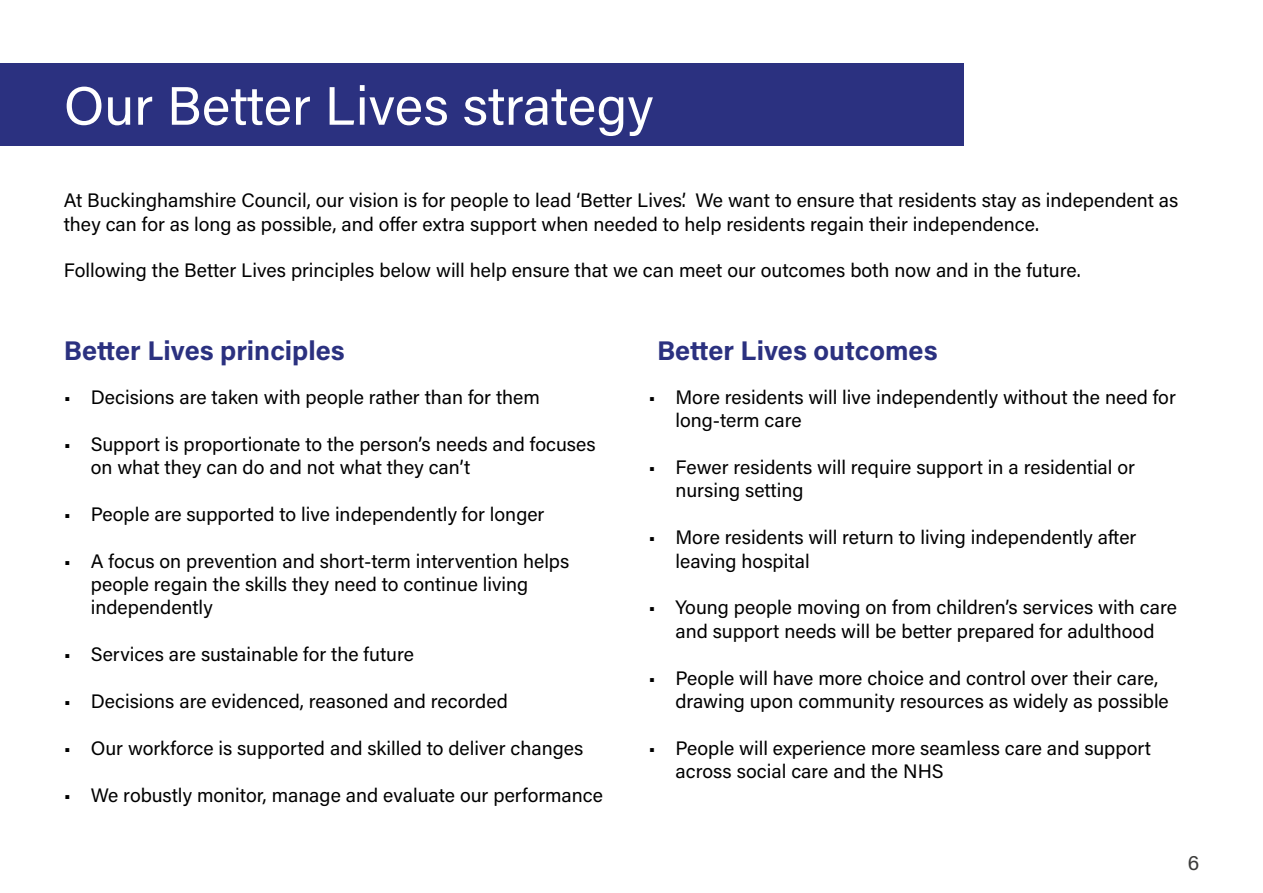
<style>
.page{position:relative;width:1263px;height:893px;background:#fff}
.page>*{position:absolute;margin:0;border:0;box-sizing:border-box;transform-origin:0 0}
.t1{font:54px "Acumin Pro";color:#fff}
.t2{font:700 27px "Acumin Pro";color:#2b3180}
.t3{font:21px "Acumin Pro";color:#3c3c3b}
.t4{font:19.5px/23.4px "Acumin Pro";color:#000}
</style>
<div class="page">
<div style="left:0;top:64px;width:964px;height:82px;background:#2b3180"></div>
<p class="t1" style="left:64px;top:68px;width:591px">Our Better Lives strategy</p>
<p class="t4" style="left:64px;top:188px;width:1116px">At Buckinghamshire Council, our vision is for people to lead ‘Better Lives’. We want to ensure that residents stay as independent as they can for as long as possible, and ofer extra support when needed to help residents regain their independence.</p>
<p class="t4" style="left:64px;top:258px;width:1018px">Following the Better Lives principles below will help ensure that we can meet our outcomes both now and in the future.</p>
<h2 class="t2" style="left:64px;top:331px;width:282px">Better Lives principles</h2>
<p class="t4" style="left:64px;top:384px;width:478px">• Decisions are taken with people rather than for them</p>
<p class="t4" style="left:91px;top:431px;width:506px;text-indent:-27px">• Support is proportionate to the person’s needs and focuses on what they can do and not what they can’t</p>
<p class="t4" style="left:64px;top:501px;width:482px">• People are supported to live independently for longer</p>
<p class="t4" style="left:91px;top:548px;width:480px;text-indent:-27px">• A focus on prevention and short-term intervention helps people regain the skills they need to continue living independently</p>
<p class="t4" style="left:64px;top:642px;width:352px">• Services are sustainable for the future</p>
<p class="t4" style="left:64px;top:689px;width:446px">• Decisions are evidenced, reasoned and recorded</p>
<p class="t4" style="left:64px;top:735px;width:521px">• Our workforce is supported and skilled to deliver changes</p>
<p class="t4" style="left:64px;top:782px;width:541px">• We robustly monitor, manage and evaluate our performance</p>
<h2 class="t2" style="left:657px;top:331px;width:282px">Better Lives outcomes</h2>
<p class="t4" style="left:675px;top:384px;width:502px;text-indent:-27px">• More residents will live independently without the need for long-term care</p>
<p class="t4" style="left:675px;top:455px;width:461px;text-indent:-27px">• Fewer residents will require support in a residential or nursing setting</p>
<p class="t4" style="left:675px;top:525px;width:462px;text-indent:-27px">• More residents will return to living independently after leaving hospital</p>
<p class="t4" style="left:648px;top:595px;width:530px;text-align:center">• Young people moving on from children’s services with care and support needs will be better prepared for adulthood</p>
<p class="t4" style="left:675px;top:665px;width:495px;text-indent:-27px">• People will have more choice and control over their care, drawing upon community resources as widely as possible</p>
<p class="t4" style="left:675px;top:735px;width:477px;text-indent:-27px">• People will experience more seamless care and support across social care and the NHS</p>
<p class="t3" style="left:1188px;top:848px;width:13px">6</p>
</div>
